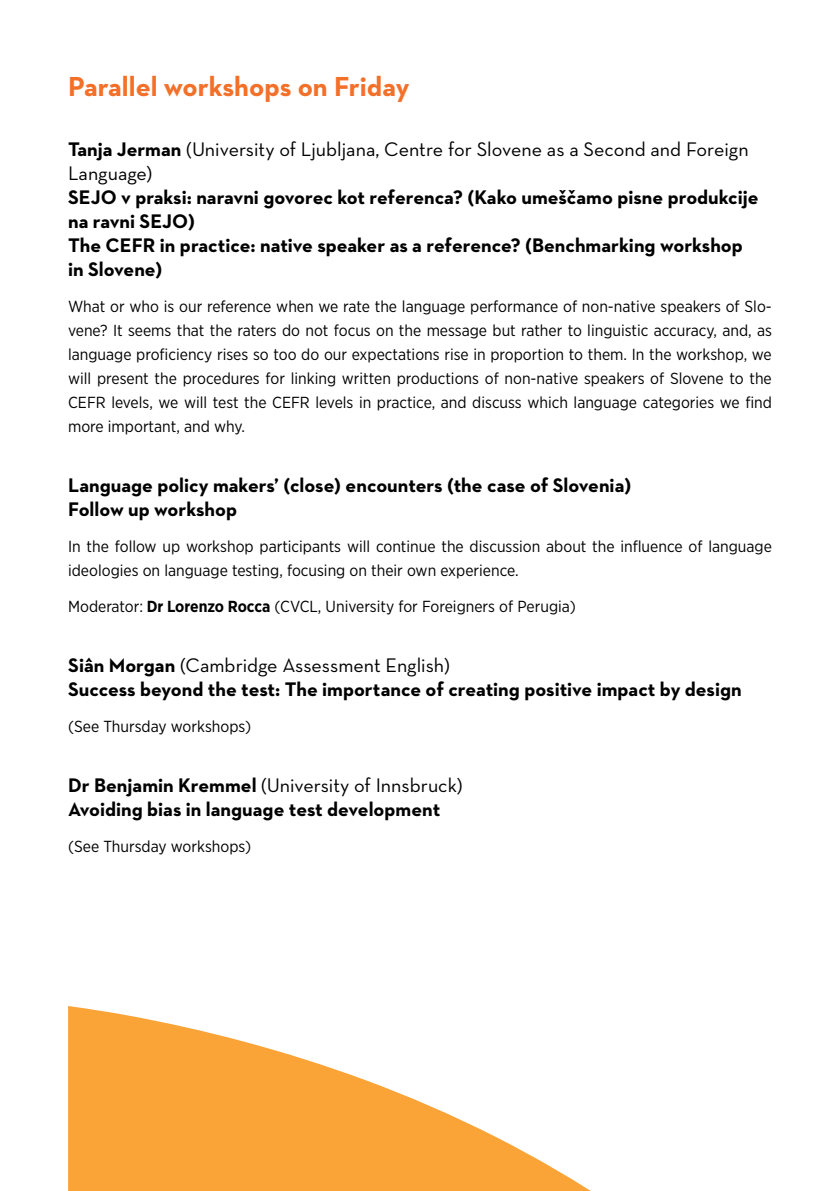
<style>
.page{position:relative;width:840px;height:1191px;background:#fff}
.page>*{position:absolute;margin:0;border:0;box-sizing:border-box;transform-origin:0 0}
.t1{font:700 28px "Neutraface 2 Text";color:#f37029}
.t2{font:700 20px/24px "Neutraface 2 Text";color:#000}
.t3{font:20px/24px "Neutra Text";color:#000}
.t4{font:16px/24px "Gotham Narrow";color:#000;text-align:justify}
.s1{font-family:"Neutraface 2 Text";font-weight:700}
.s2{font-weight:700}
</style>
<div class="page">
<svg style="left:68px;top:1006px;width:523px;height:185px;fill:#faa336"></svg>
<h1 class="t1" style="left:68px;top:69px;width:343px">Parallel workshops on Friday</h1>
<p class="t3" style="left:68px;top:137px;width:681px"><span class="s1">Tanja Jerman</span> (University of Ljubljana, Centre for Slovene as a Second and Foreign<br>Language)</p>
<p class="t2" style="left:68px;top:185px;width:691px">SEJO v praksi: naravni govorec kot referenca? (Kako umeščamo pisne produkcije na ravni SEJO)<br>The CEFR in practice: native speaker as a reference? (Benchmarking workshop in Slovene)</p>
<p class="t4" style="left:68px;top:294px;width:705px">What or who is our reference when we rate the language performance of non-native speakers of Slo&shy;vene? It seems that the raters do not focus on the message but rather to linguistic accuracy, and, as language proficiency rises so too do our expectations rise in proportion to them. In the workshop, we will present the procedures for linking written productions of non-native speakers of Slovene to the CEFR levels, we will test the CEFR levels in practice, and discuss which language categories we find more important, and why.</p>
<p class="t2" style="left:68px;top:473px;width:564px">Language policy makers’ (close) encounters (the case of Slovenia)<br>Follow up workshop</p>
<p class="t4" style="left:68px;top:534px;width:704px">In the follow up workshop participants will continue the discussion about the influence of language ideologies on language testing, focusing on their own experience.</p>
<p class="t4" style="left:68px;top:594px;width:509px">Moderator: <span class="s2">Dr Lorenzo Rocca</span> (CVCL, University for Foreigners of Perugia)</p>
<p class="t3" style="left:68px;top:653px;width:383px"><span class="s1">Siân Morgan</span> (Cambridge Assessment English)</p>
<p class="t2" style="left:68px;top:677px;width:674px">Success beyond the test: The importance of creating positive impact by design</p>
<p class="t4" style="left:68px;top:714px;width:184px">(See Thursday workshops)</p>
<p class="t3" style="left:68px;top:773px;width:396px"><span class="s1">Dr Benjamin Kremmel</span> (University of Innsbruck)</p>
<p class="t2" style="left:68px;top:797px;width:373px">Avoiding bias in language test development</p>
<p class="t4" style="left:68px;top:834px;width:184px">(See Thursday workshops)</p>
</div>
